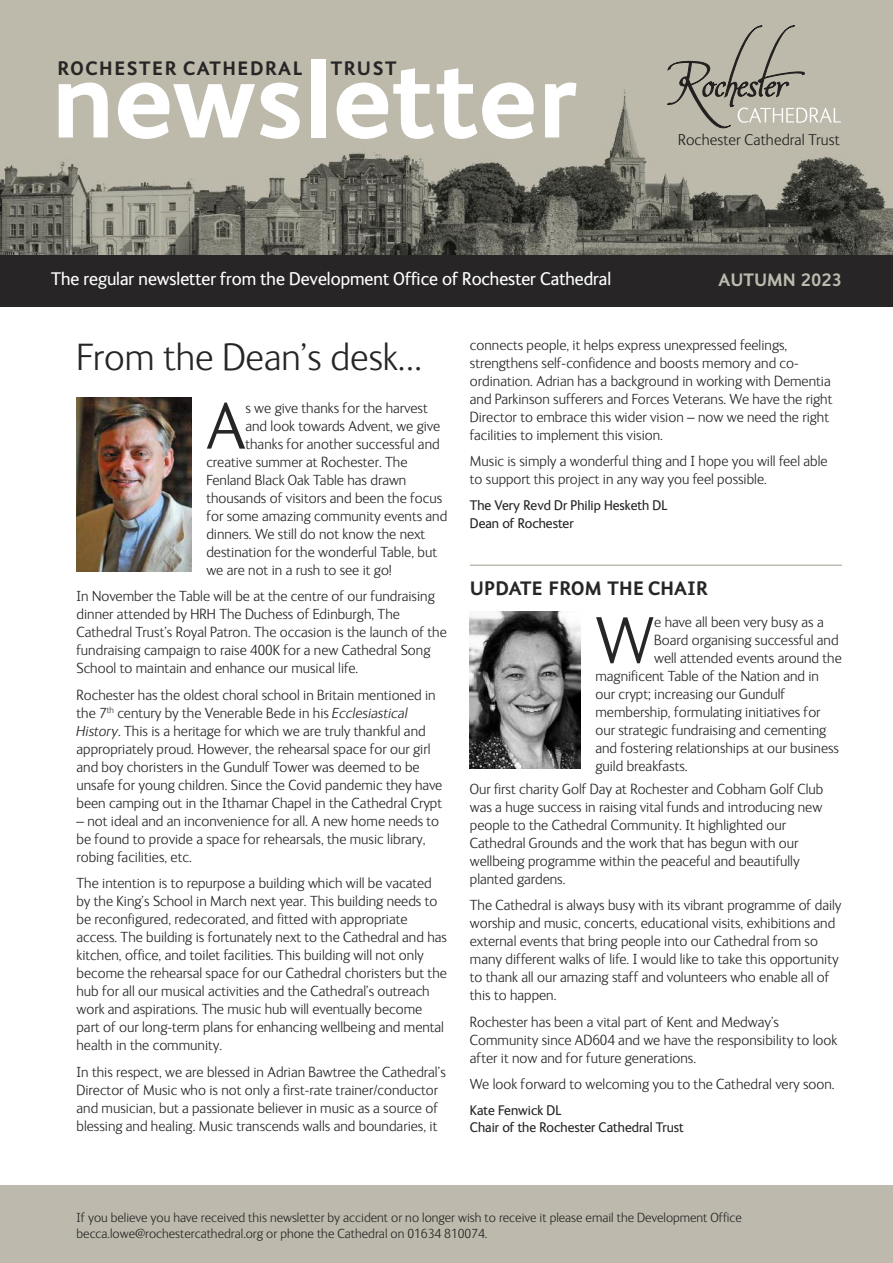
<style>
.page{position:relative;width:893px;height:1263px;background:#fff}
.page>*{position:absolute;margin:0;border:0;box-sizing:border-box;transform-origin:0 0}
.t1{font:700 109.5px "FS Ingrid";color:#fff}
.t2{font:300 68.4px "FS Ingrid";color:#272526}
.t3{font:300 39px "FS Ingrid";color:#272526}
.t4{font:700 19.5px "FS Ingrid";letter-spacing:.08em;color:#272526}
.t5{font:700 19.5px "FS Ingrid";letter-spacing:.01em;color:#272526}
.t6{font:18.75px "FS Ingrid";color:#fff}
.t7{font:700 18px "FS Ingrid";color:#bdbaad}
.t8{font:300 16.05px "FS Ingrid";letter-spacing:.005em;color:#231f20}
.t9{font:300 15px/18px "FS Ingrid";color:#272526}
.t10{font:14.25px/17.7px "FS Ingrid";color:#272526}
.t11{font:300 13.5px/16.2px "FS Ingrid";color:#272526}
.s1{font-style:italic}
</style>
<div class="page">
<div style="left:0;top:1186px;width:893px;height:77px;background:#bdbaad"></div>
<img style="left:0;top:0;width:893px;height:255px">
<svg style="left:667px;top:26px;width:174px;height:103px;background:#b1aea0"></svg>
<div style="left:0;top:255px;width:893px;height:51px;background:#272526"></div>
<hr style="left:470px;top:565px;width:372px;height:1px;background:#a19c89">
<img style="left:77px;top:397px;width:114px;height:174px">
<img style="left:470px;top:612px;width:110px;height:157px">
<h1 class="t1" style="left:51px;top:28px;width:527px">newsletter</h1>
<h3 class="t4" style="left:57px;top:55px;width:246px">ROCHESTER CATHEDRAL</h3>
<h3 class="t4" style="left:331px;top:55px;width:67px">TRUST</h3>
<p class="t8" style="left:678px;top:129px;width:163px">Rochester Cathedral Trust</p>
<p class="t6" style="left:51px;top:267px;width:562px">The regular newsletter from the Development Office of Rochester Cathedral</p>
<p class="t7" style="left:718px;top:267px;width:125px">AUTUMN 2023</p>
<h3 class="t3" style="left:77px;top:332px;width:347px">From the Dean’s desk…</h3>
<h2 class="t2" style="left:206px;top:382px;width:41px">A</h2>
<p class="t9" style="left:245px;top:398px;width:184px">s we give thanks for the harvest</p>
<p class="t9" style="left:245px;top:416px;width:196px">and look towards Advent, we give</p>
<p class="t9" style="left:245px;top:434px;width:196px">thanks for another successful and</p>
<p class="t9" style="left:206px;top:452px;width:203px">creative summer at Rochester. The</p>
<p class="t9" style="left:206px;top:470px;width:202px">Fenland Black Oak Table has drawn</p>
<p class="t9" style="left:206px;top:488px;width:237px">thousands of visitors and been the focus</p>
<p class="t9" style="left:206px;top:506px;width:242px">for some amazing community events and</p>
<p class="t9" style="left:206px;top:524px;width:220px">dinners. We still do not know the next</p>
<p class="t9" style="left:206px;top:542px;width:232px">destination for the wonderful Table, but</p>
<p class="t9" style="left:206px;top:560px;width:187px">we are not in a rush to see it go!</p>
<p class="t9" style="left:77px;top:586px;width:372px">In November the Table will be at the centre of our fundraising dinner attended by HRH The Duchess of Edinburgh, The Cathedral Trust’s Royal Patron. The occasion is the launch of the fundraising campaign to raise 400K for a new Cathedral Song School to maintain and enhance our musical life.</p>
<p class="t9" style="left:77px;top:685px;width:367px">Rochester has the oldest choral school in Britain mentioned in the 7<sup>th</sup> century by the Venerable Bede in his <span class="s1">Ecclesiastical History</span>. This is a heritage for which we are truly thankful and appropriately proud. However, the rehearsal space for our girl and boy choristers in the Gundulf Tower was deemed to be unsafe for young children. Since the Covid pandemic they have been camping out in the Ithamar Chapel in the Cathedral Crypt</p>
<p class="t9" style="left:77px;top:811px;width:364px">– not ideal and an inconvenience for all. A new home needs to be found to provide a space for rehearsals, the music library, robing facilities, etc.</p>
<p class="t9" style="left:77px;top:873px;width:372px">The intention is to repurpose a building which will be vacated by the King’s School in March next year. This building needs to be reconfigured, redecorated, and fitted with appropriate access. The building is fortunately next to the Cathedral and has kitchen, office, and toilet facilities. This building will not only become the rehearsal space for our Cathedral choristers but the hub for all our musical activities and the Cathedral’s outreach work and aspirations. The music hub will eventually become part of our long-term plans for enhancing wellbeing and mental health in the community.</p>
<p class="t9" style="left:77px;top:1062px;width:371px">In this respect, we are blessed in Adrian Bawtree the Cathedral’s Director of Music who is not only a first-rate trainer/conductor and musician, but a passionate believer in music as a source of blessing and healing. Music transcends walls and boundaries, it</p>
<p class="t9" style="left:470px;top:335px;width:364px">connects people, it helps express unexpressed feelings, strengthens self-confidence and boosts memory and co&shy;ordination. Adrian has a background in working with Dementia and Parkinson sufferers and Forces Veterans. We have the right Director to embrace this wider vision – now we need the right facilities to implement this vision.</p>
<p class="t9" style="left:470px;top:451px;width:359px">Music is simply a wonderful thing and I hope you will feel able to support this project in any way you feel possible.</p>
<p class="t10" style="left:470px;top:496px;width:199px">The Very Revd Dr Philip Hesketh DL<br>Dean of Rochester</p>
<h3 class="t5" style="left:470px;top:575px;width:240px">UPDATE FROM THE CHAIR</h3>
<h2 class="t2" style="left:595px;top:597px;width:60px">W</h2>
<p class="t9" style="left:654px;top:613px;width:171px">e have all been very busy as a</p>
<p class="t9" style="left:654px;top:631px;width:186px">Board organising successful and</p>
<p class="t9" style="left:654px;top:649px;width:189px">well attended events around the</p>
<p class="t9" style="left:595px;top:667px;width:225px">magnificent Table of the Nation and in</p>
<p class="t9" style="left:595px;top:685px;width:191px">our crypt; increasing our Gundulf</p>
<p class="t9" style="left:595px;top:703px;width:227px">membership, formulating initiatives for</p>
<p class="t9" style="left:595px;top:721px;width:232px">our strategic fundraising and cementing</p>
<p class="t9" style="left:595px;top:739px;width:245px">and fostering relationships at our business</p>
<p class="t9" style="left:595px;top:757px;width:94px">guild breakfasts.</p>
<p class="t9" style="left:470px;top:779px;width:355px">Our first charity Golf Day at Rochester and Cobham Golf Club was a huge success in raising vital funds and introducing new people to the Cathedral Community. It highlighted our Cathedral Grounds and the work that has begun with our wellbeing programme within the peaceful and beautifully planted gardens.</p>
<p class="t9" style="left:470px;top:895px;width:373px">The Cathedral is always busy with its vibrant programme of daily worship and music, concerts, educational visits, exhibitions and external events that bring people into our Cathedral from so many different walks of life. I would like to take this opportunity to thank all our amazing staff and volunteers who enable all of this to happen.</p>
<p class="t9" style="left:470px;top:1012px;width:369px">Rochester has been a vital part of Kent and Medway’s<br>Community since AD604 and we have the responsibility to look after it now and for future generations.</p>
<p class="t9" style="left:470px;top:1074px;width:366px">We look forward to welcoming you to the Cathedral very soon.</p>
<p class="t10" style="left:470px;top:1101px;width:215px;line-height:17.1px">Kate Fenwick DL<br>Chair of the Rochester Cathedral Trust</p>
<p class="t11" style="left:77px;top:1209px;width:667px">If you believe you have received this newsletter by accident or no longer wish to receive it please email the Development Office becca.lowe@rochestercathedral.org or phone the Cathedral on 01634 810074.</p>
</div>
